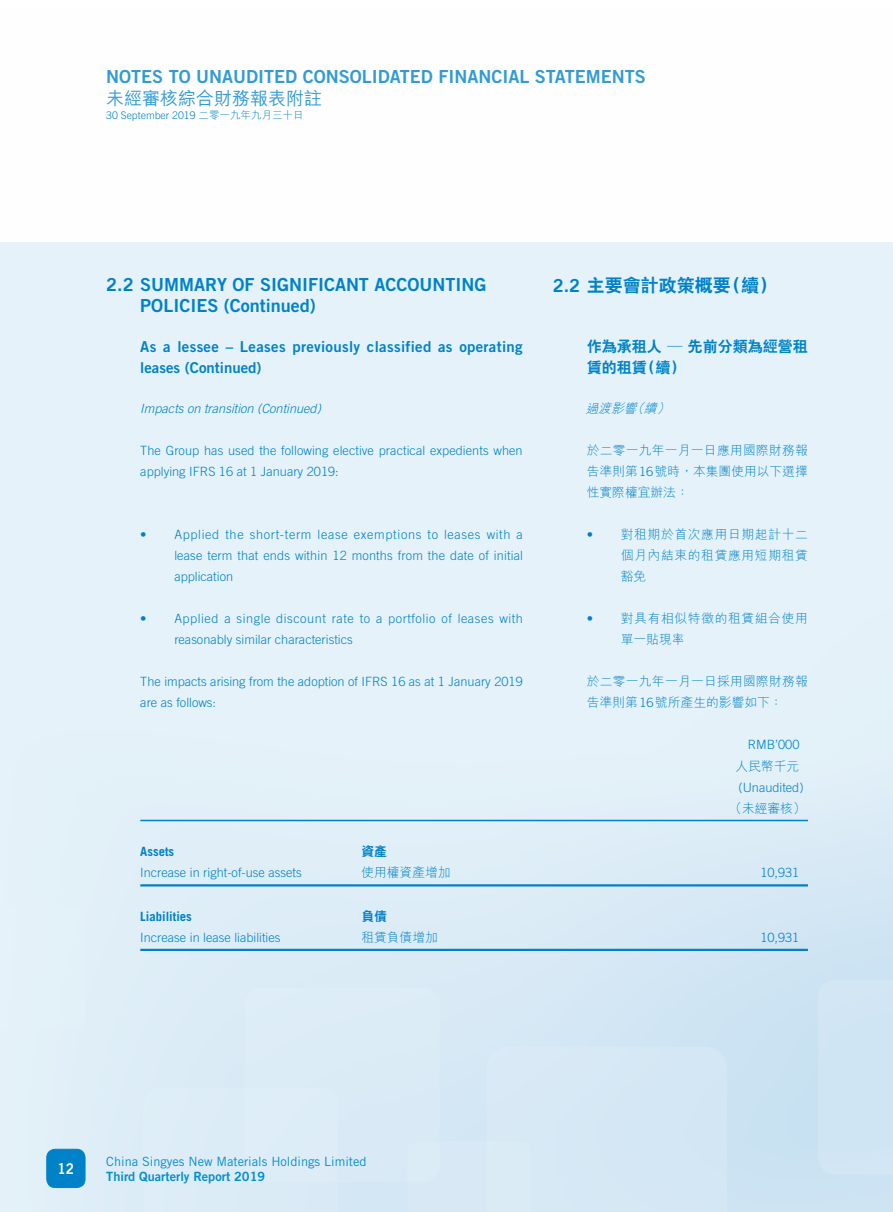
<style>
.page{position:relative;width:893px;height:1212px;background:#fff}
.page>*{position:absolute;margin:0;border:0;box-sizing:border-box;transform-origin:0 0}
.t1{font:18px/21px "Trade Gothic LT Std Bd 2";color:#0082c8}
.t2{font:18px "Trade Gothic LT Std Bd 2";color:#329bd5}
.t3{font:800 18px "C Hei 2 HK";color:#0082c8}
.t4{font:500 18px "M Hei HK";color:#329bd5}
.t5{font:15px/21px "Trade Gothic LT Std Bd 2";letter-spacing:.02em;color:#0082c8}
.t6{font:800 15px/21px "C Hei 2 HK";color:#0082c8}
.t7{font:14.85px "Trade Gothic LT Std Bd 2";color:#fff;scale:.91 1}
.t8{font:300 12.75px/21px "Trade Gothic LT Std";color:#0082c8}
.t9{font:300 12.75px/21px "M Hei HK";letter-spacing:.02em;color:#0082c8;text-align:justify}
.t10{font:300 12.75px/21px "Trade Gothic LT Std";letter-spacing:.04em;color:#0082c8}
.t11{font:12.75px "Trade Gothic LT Std";color:#068ece}
.t12{font:italic 300 12.75px "Trade Gothic LT Std";color:#0082c8}
.t13{font:12.75px "Trade Gothic LT Std Bd 2";color:#068ece}
.t14{font:300 12.75px/21px "M Hei HK";letter-spacing:.05em;color:#0082c8}
.t15{font:700 12.75px "Trade Gothic LT Std";color:#0082c8}
.t16{font:300 12.75px "M Hei HK";color:#0082c8}
.t17{font:italic 300 12.75px "M Hei HK";color:#0082c8}
.t18{font:800 12.75px "C Hei 2 HK";color:#0082c8}
.t19{font:300 10.5px "Trade Gothic LT Std";color:#0082c8}
.s1{font-family:"M Hei HK"}
.s2{font-family:"Trade Gothic LT Std Bd 2";font-weight:400}
.s3{font-family:"Trade Gothic LT Std"}
</style>
<div class="page">
<div style="left:0;top:242px;width:892px;height:970px;background:linear-gradient(to bottom,#e9f5fa,#d6e9f5)"></div>
<div style="left:47px;top:1149px;width:38px;height:38px;background:#0082c8;border-radius:9px"></div>
<div style="left:47px;top:1149px;width:38px;height:39px;border:1px solid #0082c8;border-radius:9px"></div>
<hr style="left:140px;top:820px;width:668px;height:1px;background:#0082c8">
<hr style="left:140px;top:884px;width:668px;height:2px;background:#0082c8">
<hr style="left:140px;top:949px;width:668px;height:2px;background:#0082c8">
<h1 class="t2" style="left:106px;top:65px;width:25px">Notes</h1>
<h1 class="t2" style="left:169px;top:65px;width:40px">to unaudited</h1>
<h1 class="t2" style="left:303px;top:65px;width:147px">CONSOLIDATED financial</h1>
<h1 class="t2" style="left:535px;top:65px;width:12px">statements</h1>
<h1 class="t4" style="left:106px;top:85px;width:217px">未經審核綜合財務報表附註</h1>
<p class="t19" style="left:106px;top:109px;width:199px">30 September 2019 <span class="s1">二零一九年九月三十日</span></p>
<h1 class="t1" style="left:140px;top:274px;width:348px;text-indent:-34px">2.2 SUMMARY OF SIGNIFICANT ACCOUNTING<br>POLICIES (Continued)</h1>
<p class="t5" style="left:140px;top:336px;width:384px">As a lessee – Leases previously classified as operating leases (Continued)</p>
<p class="t12" style="left:140px;top:401px;width:182px">Impacts on transition (Continued)</p>
<p class="t8" style="left:140px;top:440px;width:384px">The Group has used the following elective practical expedients when applying IFRS 16 at 1 January 2019:</p>
<p class="t8" style="left:174px;top:524px;width:350px;text-align:justify;text-indent:-34px">• Applied the short-term lease exemptions to leases with a lease term that ends within 12 months from the date of initial application</p>
<p class="t10" style="left:174px;top:608px;width:350px;text-indent:-34px">• Applied a single discount rate to a portfolio of leases with reasonably similar characteristics</p>
<p class="t8" style="left:140px;top:671px;width:384px">The impacts arising from the adoption of IFRS 16 as at 1 January 2019 are as follows:</p>
<h1 class="t3" style="left:553px;top:276px;width:226px"><span class="s2">2.2</span> 主要會計政策概要（續）</h1>
<p class="t6" style="left:587px;top:336px;width:223px">作為承租人 — 先前分類為經營租賃的租賃（續）</p>
<p class="t17" style="left:585px;top:402px;width:89px">過渡影響（續）</p>
<p class="t9" style="left:587px;top:440px;width:223px">於二零一九年一月一日應用國際財務報告準則第<span class="s3">16</span>號時，本集團使用以下選擇性實際權宜辦法：</p>
<p class="t9" style="left:621px;top:524px;width:189px;text-indent:-34px"><span class="s3">•</span> 對租期於首次應用日期起計十二個月內結束的租賃應用短期租賃豁免</p>
<p class="t14" style="left:621px;top:608px;width:189px;text-indent:-34px"><span class="s3">•</span> 對具有相似特徵的租賃組合使用單一貼現率</p>
<p class="t9" style="left:587px;top:671px;width:223px">於二零一九年一月一日採用國際財務報告準則第<span class="s3">16</span>號所產生的影響如下：</p>
<p class="t8" style="left:748px;top:734px;width:53px">RMB’000</p>
<p class="t9" style="left:736px;top:755px;width:65px">人民幣千元</p>
<p class="t8" style="left:738px;top:777px;width:67px">(Unaudited)</p>
<p class="t9" style="left:729px;top:797px;width:78px">（未經審核）</p>
<p class="t15" style="left:140px;top:844px;width:35px">Assets</p>
<p class="t18" style="left:361px;top:845px;width:27px">資產</p>
<p class="t8" style="left:140px;top:862px;width:163px">Increase in right-of-use assets</p>
<p class="t16" style="left:361px;top:866px;width:91px">使用權資產增加</p>
<p class="t8" style="left:760px;top:862px;width:40px">10,931</p>
<p class="t15" style="left:140px;top:908px;width:53px">Liabilities</p>
<p class="t18" style="left:361px;top:910px;width:27px">負債</p>
<p class="t8" style="left:140px;top:927px;width:142px">Increase in lease liabilities</p>
<p class="t9" style="left:361px;top:926px;width:78px">租賃負債增加</p>
<p class="t8" style="left:760px;top:927px;width:40px">10,931</p>
<p class="t7" style="left:57px;top:1159px;width:20px">12</p>
<p class="t11" style="left:106px;top:1154px;width:262px">China Singyes New Materials Holdings Limited</p>
<p class="t13" style="left:106px;top:1169px;width:161px">Third Quarterly Report 2019</p>
</div>
